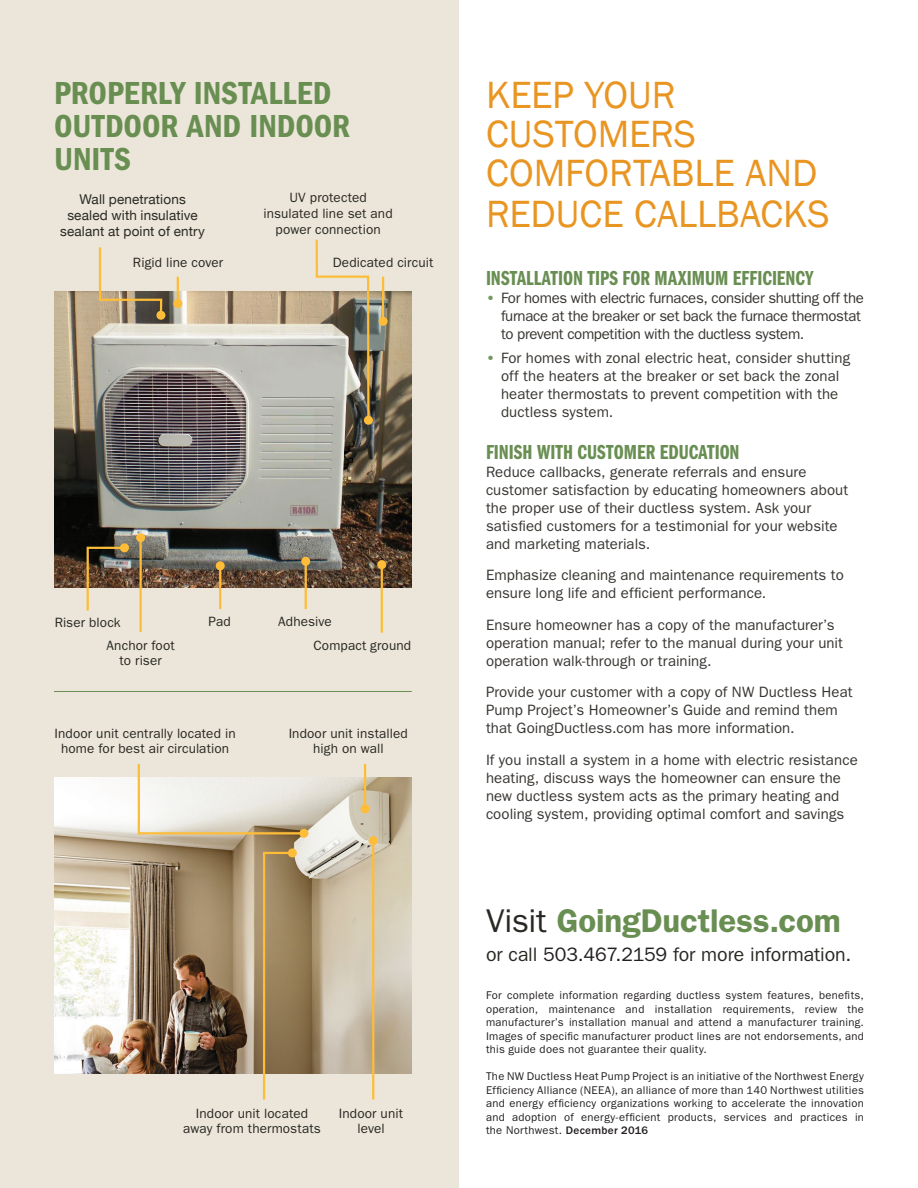
<style>
.page{position:relative;width:918px;height:1188px;background:#fff}
.page>*{position:absolute;margin:0;border:0;box-sizing:border-box;transform-origin:0 0}
.headline-opt2{font:39px/39.5px "Franklin Gothic";color:#e99522}
.pull_quote-opt2{font:33px/33px "ITC Franklin Gothic Std Dm Cd";color:#698e52}
.t1{font:600 33px "ITC Franklin Gothic Std";letter-spacing:-.005em;color:#698e52}
.subhead_02-opt2{font:21px "ITC Franklin Gothic Std Dm Cp";letter-spacing:.005em;color:#698e52}
.t2{font:19.5px "ITC Franklin Gothic Std";letter-spacing:-.005em;color:#292823}
.body-opt2{font:15px/18px "ITC Franklin Gothic Std";letter-spacing:.005em;color:#383531}
.body-opt2-2{font:15px/18px "ITC Franklin Gothic Std";letter-spacing:-.02em;color:#383531}
.Caption-opt2{font:13.5px/15px "ITC Franklin Gothic Std";letter-spacing:.01em;color:#292823;text-align:center}
.t3{font:13.5px/16.2px "Helvetica Neue";letter-spacing:.01em;color:#292823;text-align:center}
.disclaimer{font:11.25px/13.5px "ITC Franklin Gothic Std";letter-spacing:.025em;color:#231f20;text-align:justify}
.s1{font-weight:600;color:#749661}
.s2{font-weight:400;color:#292823}
.s3{color:#231f20}
.s4{font-weight:500}
</style>
<div class="page">
<div style="left:0;top:0;width:459px;height:1188px;background:#ebe6d9"></div>
<img style="left:54px;top:777px;width:358px;height:297px">
<hr style="left:364px;top:764px;width:2px;height:45px;background:#febd39">
<div style="left:361px;top:804px;width:9px;height:9px;background:#febd39;border-radius:50%"></div>
<hr style="left:372px;top:841px;width:2px;height:259px;background:#febd39">
<div style="left:369px;top:836px;width:9px;height:9px;background:#febd39;border-radius:50%"></div>
<svg style="left:137px;top:763px;width:169px;height:73px"></svg>
<div style="left:299px;top:829px;width:9px;height:9px;background:#febd39;border-radius:50%"></div>
<svg style="left:262px;top:851px;width:33px;height:249px;background:#a68d64"></svg>
<div style="left:288px;top:848px;width:9px;height:9px;background:#febd39;border-radius:50%"></div>
<img style="left:54px;top:291px;width:358px;height:297px">
<hr style="left:140px;top:538px;width:2px;height:94px;background:#febd39">
<div style="left:136px;top:533px;width:9px;height:9px;background:#febd39;border-radius:50%"></div>
<hr style="left:305px;top:561px;width:2px;height:48px;background:#febd39">
<div style="left:301px;top:557px;width:9px;height:9px;background:#febd39;border-radius:50%"></div>
<img style="left:85px;top:546px;width:42px;height:65px">
<div style="left:120px;top:543px;width:9px;height:9px;background:#febd39;border-radius:50%"></div>
<hr style="left:381px;top:565px;width:2px;height:68px;background:#febd39">
<div style="left:377px;top:560px;width:9px;height:9px;background:#febd39;border-radius:50%"></div>
<hr style="left:54px;top:691px;width:358px;height:1px;background:#698e52">
<svg style="left:98px;top:247px;width:65px;height:71px"></svg>
<div style="left:156px;top:311px;width:9px;height:9px;background:#febd39;border-radius:50%"></div>
<svg style="left:314px;top:239px;width:57px;height:183px"></svg>
<div style="left:364px;top:416px;width:9px;height:9px;background:#febd39;border-radius:50%"></div>
<hr style="left:177px;top:277px;width:2px;height:27px;background:#febd39">
<div style="left:173px;top:299px;width:9px;height:9px;background:#febd39;border-radius:50%"></div>
<hr style="left:382px;top:277px;width:2px;height:44px;background:#febd39">
<div style="left:379px;top:317px;width:9px;height:9px;background:#febd39;border-radius:50%"></div>
<hr style="left:219px;top:566px;width:2px;height:43px;background:#febd39">
<div style="left:216px;top:561px;width:9px;height:9px;background:#febd39;border-radius:50%"></div>
<p class="pull_quote-opt2" style="left:54px;top:76px;width:298px">PROPERLY INSTALLED<br>OUTDOOR AND INDOOR<br>UNITS</p>
<p class="headline-opt2" style="left:486px;top:76px;width:345px">KEEP YOUR<br>CUSTOMERS<br>COMFORTABLE AND<br>REDUCE CALLBACKS</p>
<p class="Caption-opt2" style="left:264px;top:189px;width:131px;line-height:16.2px">UV protected insulated line set and power connection</p>
<p class="t3" style="left:60px;top:192px;width:146px">Wall penetrations sealed with insulative sealant at point of entry</p>
<p class="Caption-opt2" style="left:133px;top:255px;width:92px">Rigid line cover</p>
<p class="Caption-opt2" style="left:333px;top:255px;width:102px">Dedicated circuit</p>
<p class="Caption-opt2" style="left:55px;top:615px;width:68px">Riser block</p>
<p class="Caption-opt2" style="left:208px;top:614px;width:24px">Pad</p>
<p class="Caption-opt2" style="left:278px;top:614px;width:55px">Adhesive</p>
<p class="Caption-opt2" style="left:106px;top:638px;width:70px">Anchor foot</p>
<p class="Caption-opt2" style="left:313px;top:638px;width:99px">Compact ground</p>
<p class="Caption-opt2" style="left:119px;top:653px;width:44px">to riser</p>
<p class="Caption-opt2" style="left:55px;top:726px;width:183px">Indoor unit centrally located in home for best air circulation</p>
<p class="Caption-opt2" style="left:289px;top:726px;width:121px">Indoor unit installed high on wall</p>
<p class="Caption-opt2" style="left:183px;top:1106px;width:139px">Indoor unit located away from thermostats</p>
<p class="Caption-opt2" style="left:339px;top:1106px;width:66px">Indoor unit level</p>
<p class="subhead_02-opt2" style="left:486px;top:266px;width:329px">INSTALLATION TIPS FOR MAXIMUM EFFICIENCY</p>
<p class="body-opt2-2" style="left:501px;top:289px;width:365px;text-indent:-15px"><span class="s1">•</span> For homes with electric furnaces, consider shutting off the furnace at the breaker or set back the furnace thermostat to prevent competition with the ductless system.</p>
<p class="body-opt2" style="left:501px;top:349px;width:351px;text-indent:-15px"><span class="s1">•</span> For homes with zonal electric heat, consider shutting off the heaters at the breaker or set back the zonal heater thermostats to prevent competition with the ductless system.</p>
<p class="subhead_02-opt2" style="left:486px;top:440px;width:255px">FINISH WITH CUSTOMER EDUCATION</p>
<p class="body-opt2" style="left:486px;top:463px;width:364px">Reduce callbacks, generate referrals and ensure customer satisfaction by educating homeowners about the proper use of their ductless system. Ask your satisfied customers for a testimonial for your website and marketing materials.</p>
<p class="body-opt2" style="left:486px;top:566px;width:359px">Emphasize cleaning and maintenance requirements to ensure long life and efficient performance.</p>
<p class="body-opt2" style="left:486px;top:616px;width:359px">Ensure homeowner has a copy of the manufacturer’s operation manual; refer to the manual during your unit operation walk-through or training.</p>
<p class="body-opt2" style="left:486px;top:683px;width:368px">Provide your customer with a copy of NW Ductless Heat<br>Pump Project’s Homeowner’s Guide and remind them that GoingDuctless.com has more information.</p>
<p class="body-opt2" style="left:486px;top:751px;width:373px">If you install a system in a home with electric resistance heating, discuss ways the homeowner can ensure the new ductless system acts as the primary heating and cooling system, providing optimal comfort and savings</p>
<p class="t1" style="left:486px;top:901px;width:356px"><span class="s2">Visit</span> GoingDuctless.com</p>
<p class="t2" style="left:486px;top:943px;width:367px">or call <span class="s3">503.467.2159</span> for more information.</p>
<p class="disclaimer" style="left:486px;top:989px;width:380px">For complete information regarding ductless system features, benefits, operation, maintenance and installation requirements, review the manufacturer’s installation manual and attend a manufacturer training.<br>Images of specific manufacturer product lines are not endorsements, and this guide does not guarantee their quality.</p>
<p class="disclaimer" style="left:486px;top:1070px;width:380px">The NW Ductless Heat Pump Project is an initiative of the Northwest Energy Efficiency Alliance (NEEA), an alliance of more than 140 Northwest utilities and energy efficiency organizations working to accelerate the innovation and adoption of energy-efficient products, services and practices in the Northwest. <span class="s4">December 2016</span></p>
</div>
